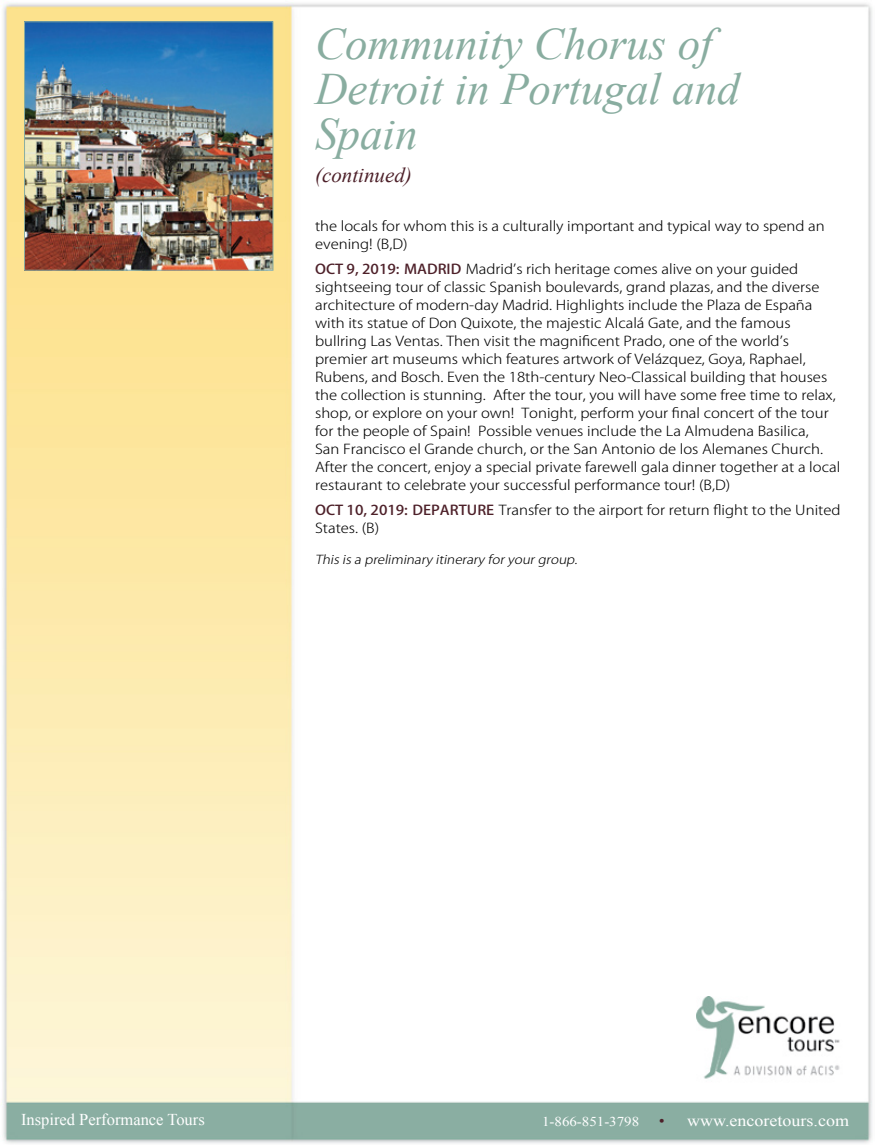
<style>
.page{position:relative;width:875px;height:1145px;background:#fff}
.page>*{position:absolute;margin:0;border:0;box-sizing:border-box;transform-origin:0 0}
.t1{font:italic 45px/45px "Times New Roman";color:#89ada0}
.t2{font:italic 21px "Times New Roman";color:#4d2029}
.t3{font:16.5px "Times New Roman";color:#fff}
.t4{font:16.2px "Times New Roman";color:#fff;scale:1.11 1}
.t5{font:300 13.5px/18px "Koz Go Pro";color:#000;scale:1.11 1}
.t6{font:italic 300 12.15px "Koz Go Pro";color:#000;scale:1.11 1}
.s1{font-weight:500;color:#4d2029}
.s2{font-size:13.5px}
.s3{font-family:"Koz Go Pro";font-weight:500;font-size:24.3px;color:#4d2029}
</style>
<div class="page">
<img style="left:2px;top:3px;width:870px;height:1141px">
<img style="left:696px;top:996px;width:152px;height:87px">
<img style="left:26px;top:24px;width:245px;height:244px">
<div style="left:24px;top:22px;width:249px;height:248px;border:1px solid #89ada0"></div>
<h1 class="t1" style="left:315px;top:21px;width:426px">Community Chorus of<br>Detroit in Portugal and<br>Spain</h1>
<h2 class="t2" style="left:315px;top:161px;width:98px">(continued)</h2>
<p class="t5" style="left:315px;top:217px;width:460px">the locals for whom this is a culturally important and typical way to spend an evening! (B,D)</p>
<p class="t5" style="left:315px;top:260px;width:474px"><span class="s1">OCT 9, 2019: MADRID</span> Madrid’s rich heritage comes alive on your guided sightseeing tour of classic Spanish boulevards, grand plazas, and the diverse architecture of modern-day Madrid. Highlights include the Plaza de España with its statue of Don Quixote, the majestic Alcalá Gate, and the famous bullring Las Ventas. Then visit the magnificent Prado, one of the world’s premier art museums which features artwork of Velázquez, Goya, Raphael, Rubens, and Bosch. Even the 18th-century Neo-Classical building that houses the collection is stunning. After the tour, you will have some free time to relax, shop, or explore on your own! Tonight, perform your final concert of the tour for the people of Spain! Possible venues include the La Almudena Basilica,<br>San Francisco el Grande church, or the San Antonio de los Alemanes Church.<br>After the concert, enjoy a special private farewell gala dinner together at a local restaurant to celebrate your successful performance tour! (B,D)</p>
<p class="t5" style="left:315px;top:501px;width:475px"><span class="s1">OCT 10, 2019: DEPARTURE</span> Transfer to the airport for return flight to the United<br>States. (B)</p>
<p class="t6" style="left:315px;top:552px;width:240px">This is a preliminary itinerary foryourgroup.</p>
<p class="t3" style="left:21px;top:1108px;width:185px">Inspired Performance Tours</p>
<p class="t4" style="left:542px;top:1109px;width:278px"><span class="s2">1-866-851-3798</span> <span class="s3">·</span> www.encoretours.com</p>
</div>
